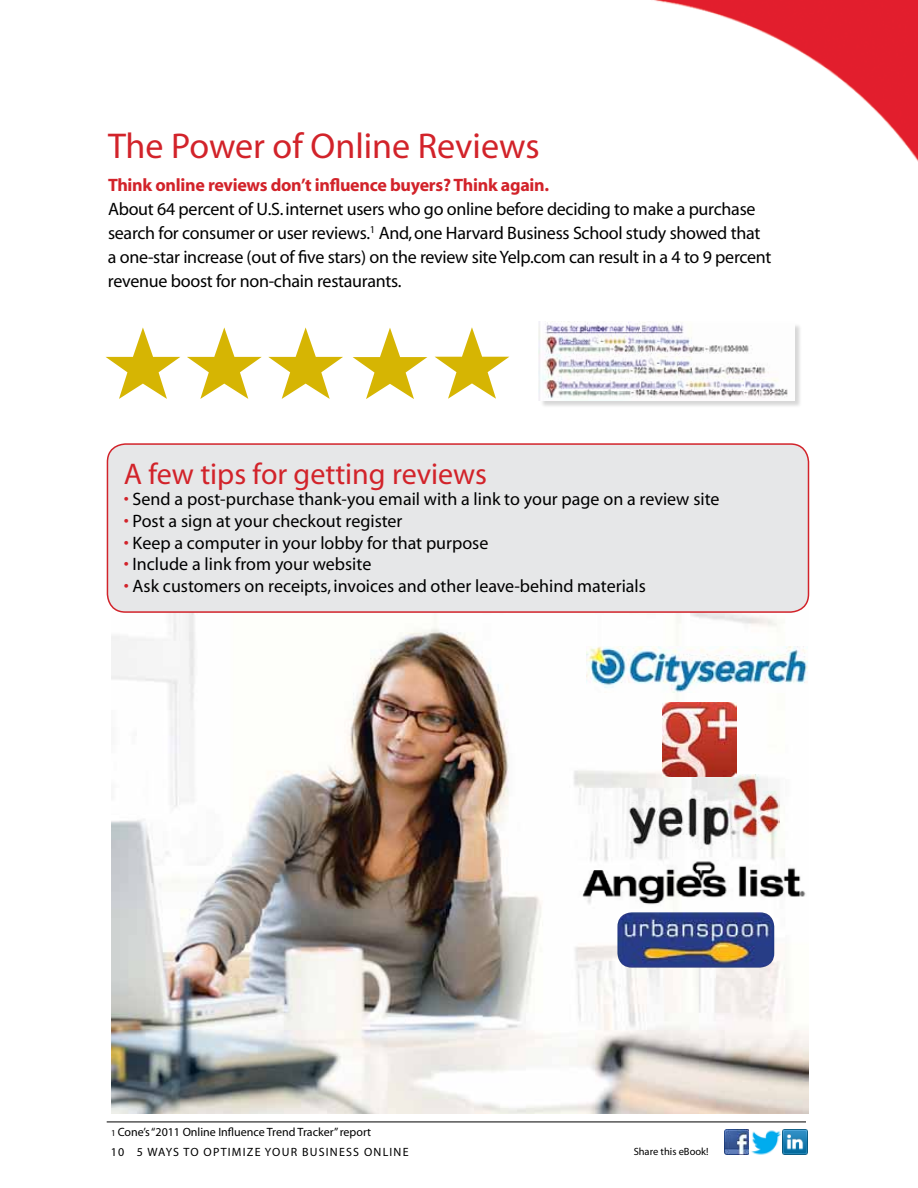
<style>
.page{position:relative;width:918px;height:1188px;background:#fff}
.page>*{position:absolute;margin:0;border:0;box-sizing:border-box;transform-origin:0 0}
.t1{font:36px "Myriad";color:#d2232a}
.t2{font:30px "Myriad";color:#d2232a}
.t3{font:18px/24px "Myriad";letter-spacing:-.015em;color:#000}
.t4{font:700 18px "Myriad";letter-spacing:-.015em;color:#d2232a}
.t5{font:12px "Myriad";color:#000}
.t6{font:10.5px "Myriad";color:#000}
.s1{color:#d2232a}
.s2{font-size:9px}
</style>
<div class="page">
<img style="left:111px;top:602px;width:697px;height:512px">
<div style="left:107px;top:444px;width:701px;height:168px;background:#e6e7e8;border-radius:18px"></div>
<div style="left:107px;top:443px;width:702px;height:170px;border:2px solid #d2232a;border-radius:18px"></div>
<img style="left:654px;top:0;width:264px;height:162px">
<hr style="left:107px;top:1122px;width:699px;height:1px;background:#000">
<div style="left:540px;top:323px;width:263px;height:85px;background:#000;opacity:.16"></div>
<img style="left:539px;top:322px;width:255px;height:78px">
<img style="left:621px;top:774px;width:158px;height:76px">
<img style="left:569px;top:850px;width:239px;height:62px">
<img style="left:617px;top:912px;width:157px;height:56px">
<img style="left:587px;top:646px;width:221px;height:47px">
<img style="left:725px;top:1130px;width:22px;height:25px">
<img style="left:784px;top:1130px;width:24px;height:25px">
<img style="left:747px;top:1129px;width:37px;height:26px">
<img style="left:663px;top:702px;width:73px;height:75px">
<h1 class="t1" style="left:108px;top:128px;width:433px">The Power of Online Reviews</h1>
<p class="t4" style="left:108px;top:176px;width:443px">Think online reviews don’t influence buyers? Think again.</p>
<p class="t3" style="left:108px;top:198px;width:665px">About 64 percent of U.S. internet users who go online before deciding to make a purchase search for consumer or user reviews.<sup>1</sup> And, one Harvard Business School study showed that a one-star increase (out of five stars) on the review site Yelp.com can result in a 4 to 9 percent revenue boost for non-chain restaurants.</p>
<h2 class="t2" style="left:124px;top:459px;width:365px">A few tips for getting reviews</h2>
<p class="t3" style="left:124px;top:488px;width:597px"><span class="s1">•</span> Send a post-purchase thank-you email with a link to your page on a review site</p>
<p class="t3" style="left:124px;top:510px;width:280px"><span class="s1">•</span> Post a sign at your checkout register</p>
<p class="t3" style="left:124px;top:531px;width:366px"><span class="s1">•</span> Keep a computer in your lobby for that purpose</p>
<p class="t3" style="left:124px;top:553px;width:249px"><span class="s1">•</span> Include a link from your website</p>
<p class="t3" style="left:124px;top:575px;width:524px"><span class="s1">•</span> Ask customers on receipts, invoices and other leave-behind materials</p>
<p class="t5" style="left:111px;top:1126px;width:261px"><span class="s2">1</span> Cone’s “2011 Online Influence Trend Tracker” report</p>
<p class="t5" style="left:111px;top:1146px;width:55px">10 5 Ways</p>
<p class="t5" style="left:184px;top:1146px;width:37px">to Optimi</p>
<p class="t5" style="left:247px;top:1146px;width:100px">ze Your Busi ness</p>
<p class="t5" style="left:364px;top:1146px;width:45px">Online</p>
<p class="t6" style="left:634px;top:1147px;width:76px">Share this eBook!</p>
</div>
